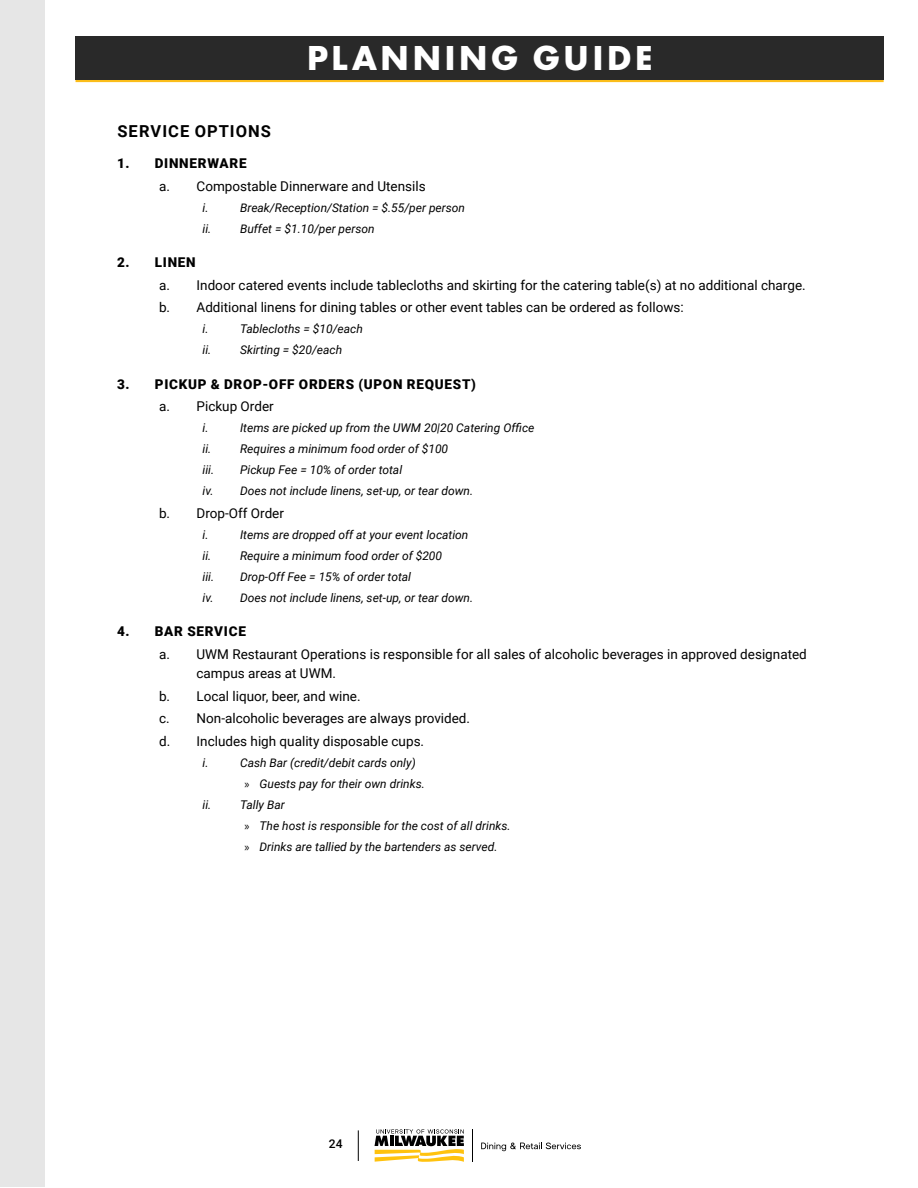
<style>
.page{position:relative;width:918px;height:1188px;background:#fff}
.page>*{position:absolute;margin:0;border:0;box-sizing:border-box;transform-origin:0 0}
.t1{font:700 36px "Futura PT";letter-spacing:.085em;color:#fff}
.t2{font:700 16.5px "Roboto";letter-spacing:.065em;color:#000}
.t3{font:13.5px/22.5px "Roboto";color:#000}
.t4{font:900 13.5px "Roboto";letter-spacing:.055em;color:#000}
.t5{font:italic 12px/21px "Roboto";color:#000}
.t6{font:500 12px "Roboto";color:#000}
.s1{font-family:"Myriad Pro";font-style:normal}
</style>
<div class="page">
<hr style="left:358px;top:1130px;width:1px;height:31px;background:#000">
<svg style="left:481px;top:1143px;width:100px;height:8px"></svg>
<hr style="left:473px;top:1129px;width:1px;height:33px;background:#000">
<svg style="left:375px;top:1129px;width:89px;height:33px"></svg>
<hr style="left:76px;top:79px;width:808px;height:3px;background:#fbbd1a">
<div style="left:76px;top:36px;width:808px;height:43px;background:#292929"></div>
<div style="left:0;top:0;width:45px;height:1186px;background:#e6e6e6"></div>
<h1 class="t1" style="left:307px;top:35px;width:347px">PLANNING GUIDE</h1>
<h2 class="t2" style="left:117px;top:119px;width:155px">SERVICE OPTIONS</h2>
<p class="t4" style="left:117px;top:154px;width:131px">1. DINNERWARE</p>
<p class="t3" style="left:159px;top:174px;width:268px">a. Compostable Dinnerware and Utensils</p>
<p class="t5" style="left:203px;top:196px;width:7px">i.</p>
<p class="t5" style="left:203px;top:196px;width:264px;text-indent:38px">Break/Reception/Station = $.55/per person ii. Buffet = $1.10/per person</p>
<p class="t4" style="left:117px;top:253px;width:80px">2. LINEN</p>
<p class="t3" style="left:159px;top:273px;width:648px">a. Indoor catered events include tablecloths and skirting for the catering table(s) at no additional charge. b. Additional linens for dining tables or other event tables can be ordered as follows:</p>
<p class="t5" style="left:203px;top:318px;width:7px">i.</p>
<p class="t5" style="left:203px;top:318px;width:162px;text-indent:38px">Tablecloths = $10/each ii. Skirting = $20/each</p>
<p class="t4" style="left:117px;top:374px;width:360px">3. PICKUP &amp; DROP-OFF ORDERS (UPON REQUEST)</p>
<p class="t3" style="left:159px;top:394px;width:116px">a. Pickup Order</p>
<p class="t5" style="left:203px;top:417px;width:7px">i.</p>
<p class="t5" style="left:203px;top:417px;width:333px;text-indent:38px">Items are picked up from the UWM 20|20 Catering Office ii. Requires a minimum food order of $100<br>iii.</p>
<p class="t5" style="left:203px;top:459px;width:272px;text-indent:38px">Pickup Fee = 10% of order total<br>iv. Does not include linens, set-up, or tear down.</p>
<p class="t3" style="left:159px;top:501px;width:126px">b. Drop-Off Order</p>
<p class="t5" style="left:203px;top:523px;width:7px">i.</p>
<p class="t5" style="left:203px;top:523px;width:267px;text-indent:38px">Items are dropped off at your event location ii. Require a minimum food order of $200<br>iii.</p>
<p class="t5" style="left:203px;top:565px;width:272px;text-indent:38px">Drop-Off Fee = 15% of order total<br>iv. Does not include linens, set-up, or tear down.</p>
<p class="t4" style="left:117px;top:622px;width:130px">4. BAR SERVICE</p>
<p class="t3" style="left:197px;top:643px;width:612px;line-height:19.5px;text-indent:-38px">a. UWM Restaurant Operations is responsible for all sales of alcoholic beverages in approved designated campus areas at UWM.</p>
<p class="t3" style="left:159px;top:684px;width:313px">b. Local liquor, beer, and wine.<br>c. Non-alcoholic beverages are always provided. d. Includes high quality disposable cups.</p>
<p class="t5" style="left:203px;top:751px;width:7px">i.</p>
<p class="t5" style="left:240px;top:751px;width:177px">Cash Bar (credit/debit cards only)</p>
<p class="t5" style="left:245px;top:772px;width:182px"><span class="s1">»</span> Guests pay for their own drinks.</p>
<p class="t5" style="left:203px;top:793px;width:84px">ii. Tally Bar</p>
<p class="t5" style="left:245px;top:814px;width:268px"><span class="s1">»</span> The host is responsible for the cost of all drinks.</p>
<p class="t5" style="left:245px;top:835px;width:254px"><span class="s1">»</span> Drinks are tallied by the bartenders as served.</p>
<p class="t6" style="left:329px;top:1135px;width:15px">24</p>
</div>
